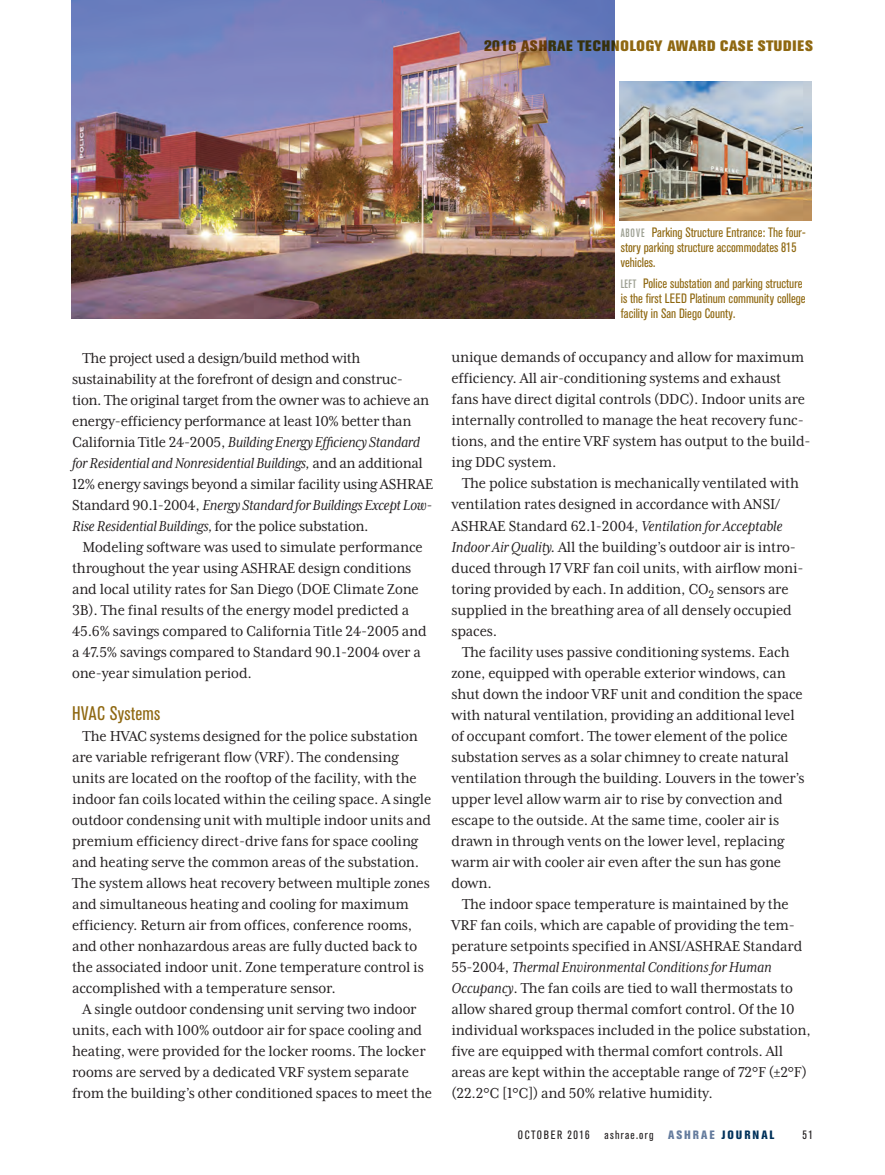
<style>
.page{position:relative;width:885px;height:1175px;background:#fff}
.page>*{position:absolute;margin:0;border:0;box-sizing:border-box;transform-origin:0 0}
.Subhead_1{font:condensed 19.5px "Akzidenz Grotesk BE";letter-spacing:.01em;color:#8f6811}
.text_indent{font:16.5px/21px "Mrs Eaves XL Serif Nar OT";letter-spacing:-.01em;color:#231f20}
.t1{font:800 15px "Akzidenz Grotesk BE";letter-spacing:.04em;color:#8f6811}
.caption_standard{font:condensed 13.5px/15px "Akzidenz Grotesk BE";color:#8f6811}
.running_foot{font:condensed 12px "Akzidenz Grotesk BE";letter-spacing:.105em;color:#231f20}
.s1{font-style:italic}
.s2{font-weight:500;font-size:12px;color:#9da093}
.s3{font-weight:800;color:#647b9d}
.s4{font-weight:800;color:#00315a}
</style>
<div class="page">
<img style="left:619px;top:81px;width:192px;height:139px">
<img style="left:71px;top:0;width:542px;height:319px">
<p class="t1" style="left:484px;top:37px;width:330px">2016 ASHRAE TECHNOLOGY AWARD CASE STUDIES</p>
<p class="text_indent" style="left:72px;top:347px;width:363px;text-indent:10px">The project used a design/build method with sustainability at the forefront of design and construc&shy;tion. The original target from the owner was to achieve an energy-efficiency performance at least 10% better than California Title 24-2005, <span class="s1">Building Energy Efficiency Standard for Residential and Nonresidential Buildings,</span> and an additional 12% energy savings beyond a similar facility using ASHRAE Standard 90.1-2004, <span class="s1">Energy Standard for Buildings Except Low-Rise Residential Buildings,</span> for the police substation.</p>
<p class="text_indent" style="left:72px;top:536px;width:356px;text-indent:10px">Modeling software was used to simulate performance throughout the year using ASHRAE design conditions and local utility rates for San Diego (DOE Climate Zone 3B). The final results of the energy model predicted a 45.6% savings compared to California Title 24-2005 and a 47.5% savings compared to Standard 90.1-2004 over a one-year simulation period.</p>
<p class="Subhead_1" style="left:72px;top:702px;width:90px">HVAC Systems</p>
<p class="text_indent" style="left:72px;top:725px;width:360px;text-indent:10px">The HVAC systems designed for the police substation are variable refrigerant flow (VRF). The condensing units are located on the rooftop of the facility, with the indoor fan coils located within the ceiling space. A single outdoor condensing unit with multiple indoor units and premium efficiency direct-drive fans for space cooling and heating serve the common areas of the substation.<br>The system allows heat recovery between multiple zones and simultaneous heating and cooling for maximum efficiency. Return air from offices, conference rooms, and other nonhazardous areas are fully ducted back to the associated indoor unit. Zone temperature control is accomplished with a temperature sensor.</p>
<p class="text_indent" style="left:72px;top:998px;width:361px;text-indent:10px">A single outdoor condensing unit serving two indoor units, each with 100% outdoor air for space cooling and heating, were provided for the locker rooms. The locker rooms are served by a dedicated VRF system separate from the building’s other conditioned spaces to meet the</p>
<p class="caption_standard" style="left:620px;top:225px;width:186px"><span class="s2">ABOVE</span> Parking Structure Entrance: The four&shy;story parking structure accommodates 815 vehicles.</p>
<p class="caption_standard" style="left:620px;top:276px;width:186px"><span class="s2">LEFT</span> Police substation and parking structure is the first LEED Platinum community college facility in San Diego County.</p>
<p class="text_indent" style="left:451px;top:347px;width:360px">unique demands of occupancy and allow for maximum efficiency. All air-conditioning systems and exhaust fans have direct digital controls (DDC). Indoor units are internally controlled to manage the heat recovery func&shy;tions, and the entire VRF system has output to the build&shy;ing DDC system.</p>
<p class="text_indent" style="left:451px;top:473px;width:353px;text-indent:10px">The police substation is mechanically ventilated with ventilation rates designed in accordance with ANSI/ ASHRAE Standard 62.1-2004, <span class="s1">Ventilation for Acceptable Indoor Air Quality.</span> All the building’s outdoor air is intro&shy;duced through 17 VRF fan coil units, with airflow moni&shy;toring provided by each. In addition, CO<sub>2</sub> sensors are supplied in the breathing area of all densely occupied spaces.</p>
<p class="text_indent" style="left:451px;top:641px;width:354px;text-indent:10px">The facility uses passive conditioning systems. Each zone, equipped with operable exterior windows, can shut down the indoor VRF unit and condition the space with natural ventilation, providing an additional level of occupant comfort. The tower element of the police substation serves as a solar chimney to create natural ventilation through the building. Louvers in the tower’s upper level allow warm air to rise by convection and escape to the outside. At the same time, cooler air is drawn in through vents on the lower level, replacing warm air with cooler air even after the sun has gone down.</p>
<p class="text_indent" style="left:451px;top:893px;width:360px;text-indent:10px">The indoor space temperature is maintained by the VRF fan coils, which are capable of providing the tem&shy;perature setpoints specified in ANSI/ASHRAE Standard 55-2004, <span class="s1">Thermal Environmental Conditions for Human Occupancy</span>. The fan coils are tied to wall thermostats to allow shared group thermal comfort control. Of the 10 individual workspaces included in the police substation, five are equipped with thermal comfort controls. All areas are kept within the acceptable range of 72°F (±2°F) (22.2°C [1°C]) and 50% relative humidity.</p>
<p class="running_foot" style="left:517px;top:1128px;width:258px">OCTOBER 2016 ashrae.org <span class="s3">ASHRAE</span> <span class="s4">JOURNAL</span></p>
<p class="running_foot" style="left:802px;top:1128px;width:12px">51</p>
</div>
